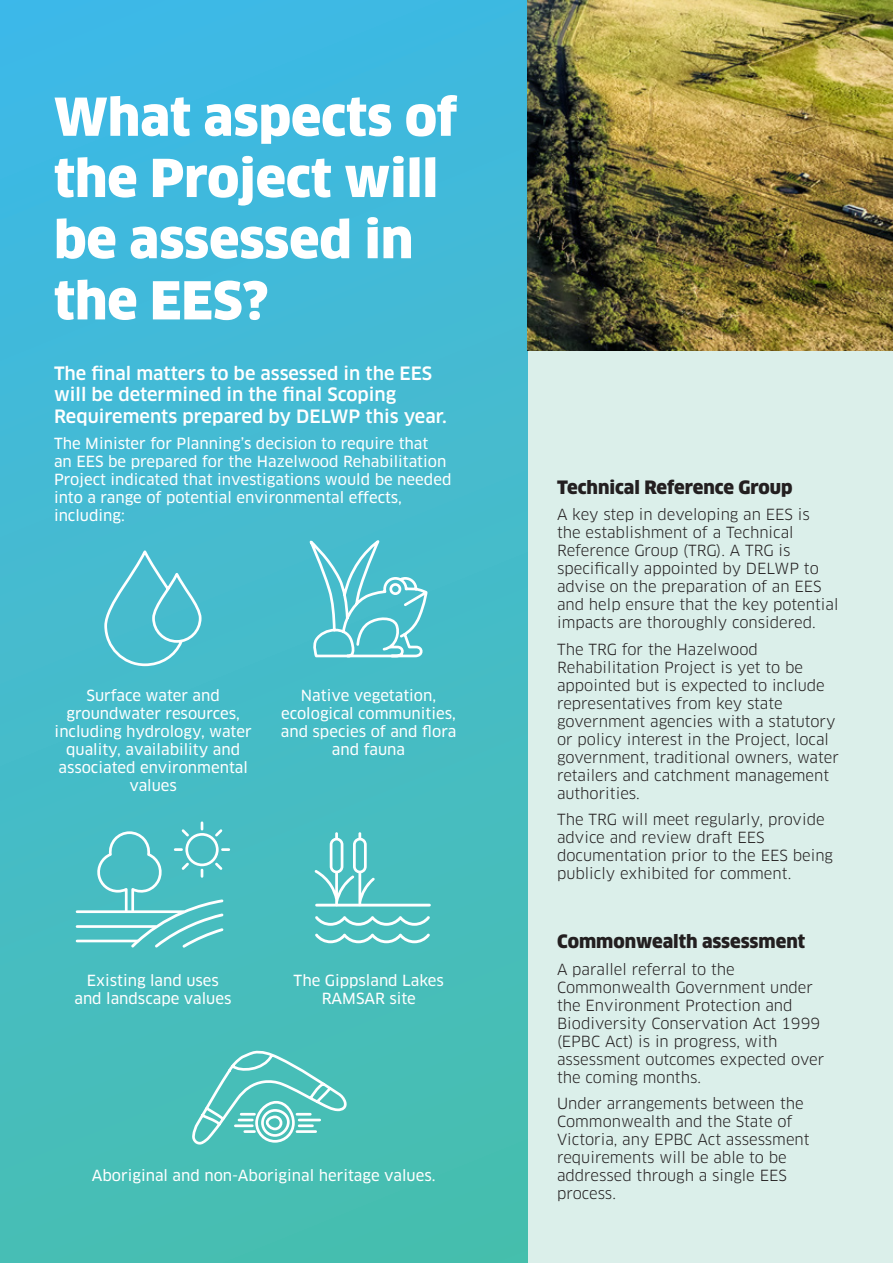
<style>
.page{position:relative;width:893px;height:1263px;background:#fff}
.page>*{position:absolute;margin:0;border:0;box-sizing:border-box;transform-origin:0 0}
.t1{font:900 51px/61.2px "Clan OT";color:#fff}
.t2{font:500 18px/21.6px "Clan OT";color:#fff}
.t3{font:900 18px "Clan OT";color:#231f20}
.t4{font:15px/18px "Clan OT";color:#231f20}
.t5{font:15px/18px "Clan OT News";color:#fff;text-align:center}
</style>
<div class="page">
<div style="left:527px;top:319px;width:366px;height:944px;background:#dbefea"></div>
<div style="left:0;top:0;width:527px;height:1263px;background:linear-gradient(to bottom,#3fb8e5,#49beb0)"></div>
<img style="left:527px;top:0;width:366px;height:351px">
<svg style="left:103px;top:540px;width:100px;height:127px;background:#55c0d1"></svg>
<svg style="left:74px;top:820px;width:158px;height:128px;background:#5bc4c8"></svg>
<svg style="left:308px;top:541px;width:121px;height:118px;background:#62c6d2"></svg>
<svg style="left:315px;top:832px;width:60px;height:74px;background:#6bcacb"></svg>
<svg style="left:315px;top:916px;width:115px;height:10px"></svg>
<svg style="left:315px;top:933px;width:115px;height:10px"></svg>
<hr style="left:317px;top:904px;width:112px;height:2px;background:#fff">
<svg style="left:190px;top:1050px;width:158px;height:94px;background:#64c8c2"></svg>
<p class="t1" style="left:54px;top:87px;width:405px">What aspects of the Project will be assessed in the EES?</p>
<p class="t2" style="left:54px;top:362px;width:394px">The final matters to be assessed in the EES will be determined in the final Scoping<br>Requirements prepared by DELWP this year.</p>
<p class="t5" style="left:54px;top:435px;width:399px;text-align:left">The Minister for Planning’s decision to require that<br>an EES be prepared for the Hazelwood Rehabilitation Project indicated that investigations would be needed into a range of potential environmental effects, including:</p>
<p class="t5" style="left:55px;top:686px;width:199px">Surface water and groundwater resources, including hydrology, water quality, availability and associated environmental values</p>
<p class="t5" style="left:281px;top:686px;width:177px">Native vegetation, ecological communities, and species of and flora and fauna</p>
<p class="t5" style="left:74px;top:971px;width:159px">Existing land uses and landscape values</p>
<p class="t5" style="left:294px;top:971px;width:152px">The Gippsland Lakes<br>RAMSAR site</p>
<p class="t5" style="left:92px;top:1166px;width:345px">Aboriginal and non-Aboriginal heritage values.</p>
<p class="t3" style="left:557px;top:476px;width:237px">Technical Reference Group</p>
<p class="t4" style="left:557px;top:506px;width:283px">A key step in developing an EES is<br>the establishment of a Technical Reference Group (TRG). A TRG is specifically appointed by DELWP to advise on the preparation of an EES and help ensure that the key potential impacts are thoroughly considered.</p>
<p class="t4" style="left:557px;top:640px;width:283px">The TRG for the Hazelwood Rehabilitation Project is yet to be appointed but is expected to include representatives from key state government agencies with a statutory or policy interest in the Project, local government, traditional owners, water retailers and catchment management authorities.</p>
<p class="t4" style="left:557px;top:811px;width:277px">The TRG will meet regularly, provide advice and review draft EES documentation prior to the EES being publicly exhibited for comment.</p>
<p class="t3" style="left:557px;top:931px;width:250px">Commonwealth assessment</p>
<p class="t4" style="left:557px;top:960px;width:269px">A parallel referral to the<br>Commonwealth Government under the Environment Protection and<br>Biodiversity Conservation Act 1999 (EPBC Act) is in progress, with assessment outcomes expected over the coming months.</p>
<p class="t4" style="left:557px;top:1095px;width:254px">Under arrangements between the<br>Commonwealth and the State of<br>Victoria, any EPBC Act assessment requirements will be able to be addressed through a single EES process.</p>
</div>
